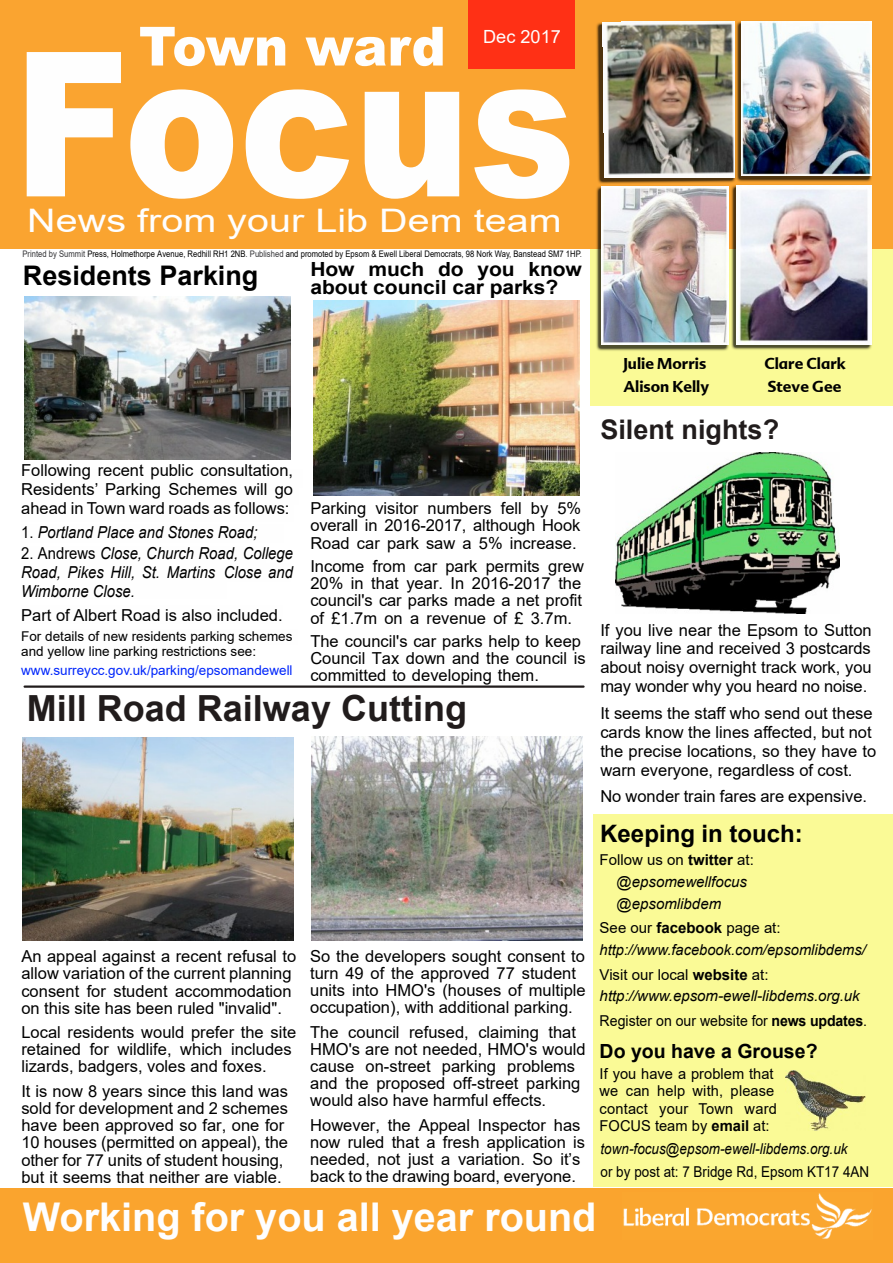
<style>
.page{position:relative;width:893px;height:1263px;background:#fff}
.page>*{position:absolute;margin:0;border:0;box-sizing:border-box;transform-origin:0 0}
.t1{font:900 201.6px "Arial";color:#fefefe;scale:.86 1}
.t2{font:900 54px "Arial";letter-spacing:-.01em;color:#fefefe;scale:.95 1}
.t3{font:700 39.6px "Arial";color:#fefefe}
.t4{font:700 36px "Arial";color:#211c1c}
.t5{font:32.4px "Arial";letter-spacing:.005em;color:#fefefe;scale:1.22 1}
.t6{font:700 27px "Arial";color:#000}
.t7{font:700 27px "Arial";color:#211c1c}
.t8{font:700 24px "Arial";color:#000}
.t9{font:700 19.5px/18px "Arial";color:#000;scale:1.08 1}
.t10{font:700 19.5px "Arial";color:#000}
.t11{font:18.15px "Arial";color:#fefefe}
.t12{font:16.5px/17.1px "Arial";color:#000}
.t13{font:italic 16.5px/18.9px "Arial";color:#000;text-align:justify;scale:.9 1}
.t14{font:italic 15px/21.8px "Arial";color:#000}
.t15{font:15px/17.2px "Arial";letter-spacing:.005em;color:#000}
.t16{font:700 15px "Advert";color:#000}
.t17{font:italic 15px "Arial";color:#000;scale:.9 1}
.t18{font:15px "Arial";letter-spacing:.005em;color:#000;scale:.94 1}
.t19{font:15px "Arial";letter-spacing:.005em;color:#000;scale:.9 1}
.t20{font:13.5px/15.5px "Arial";color:#000}
.t21{font:13.5px "Arial";color:#0026fb}
.t22{font:9px "Arial";letter-spacing:.005em;color:#000;scale:.85 1}
.s1{color:#343437}
.s2{font-style:normal}
.s3{font-weight:700;font-style:normal}
.s4{font-weight:700}
</style>
<div class="page">
<div style="left:0;top:0;width:893px;height:248px;background:#faa430"></div>
<div style="left:468px;top:1px;width:106px;height:68px;background:#ff3015"></div>
<hr style="left:25px;top:685px;width:559px;height:3px;background:#211c1c">
<div style="left:0;top:1188px;width:893px;height:75px;background:#faa42e"></div>
<img style="left:623px;top:1193px;width:249px;height:46px">
<img style="left:24px;top:297px;width:266px;height:162px">
<img style="left:615px;top:452px;width:225px;height:162px">
<div style="left:593px;top:815px;width:300px;height:372px;background:#fafa96"></div>
<img style="left:785px;top:1070px;width:80px;height:60px">
<img style="left:312px;top:737px;width:270px;height:203px">
<img style="left:23px;top:737px;width:271px;height:204px">
<div style="left:591px;top:249px;width:302px;height:156px;background:#fafa96"></div>
<img style="left:596px;top:22px;width:140px;height:162px">
<img style="left:602px;top:21px;width:133px;height:157px">
<img style="left:595px;top:185px;width:277px;height:166px">
<img style="left:737px;top:186px;width:134px;height:158px">
<img style="left:601px;top:187px;width:128px;height:158px">
<img style="left:736px;top:21px;width:136px;height:161px">
<img style="left:742px;top:21px;width:129px;height:155px">
<img style="left:313px;top:301px;width:266px;height:195px">
<h2 class="t2" style="left:139px;top:27px;width:325px">Town ward</h2>
<p class="t11" style="left:483px;top:30px;width:79px">Dec 2017</p>
<h1 class="t1" style="left:14px;top:52px;width:654px">Focus</h1>
<h3 class="t5" style="left:27px;top:209px;width:440px">News from your Lib Dem team</h3>
<p class="t22" style="left:23px;top:251px;width:660px"><span class="s1">Printed by Summit</span> Press, Holmethorpe Avenue, Redhill RH1 2NB<span class="s1">. Published</span> and promoted by Epsom &amp; Ewell Liberal Democrats, 98 Nork Way, Banstead SM7 1HP<span class="s1">.</span></p>
<h3 class="t6" style="left:23px;top:265px;width:237px">Residents Parking</h3>
<p class="t9" style="left:310px;top:262px;width:253px">How much do you know about council car parks?</p>
<p class="t12" style="left:21px;top:462px;width:273px;line-height:18.9px;text-align:justify">Following recent public consultation, Residents’ Parking Schemes will go ahead in Town ward roads as follows:</p>
<p class="t13" style="left:21px;top:524px;width:264px"><span class="s2">1.</span> Portland Place and Stones Road;</p>
<p class="t13" style="left:21px;top:546px;width:304px"><span class="s2">2. Andrews</span> Close, Church Road, College Road, Pikes Hill, St. Martins Close and Wimborne Close.</p>
<p class="t12" style="left:21px;top:608px;width:263px">Part of Albert Road is also included.</p>
<p class="t20" style="left:21px;top:629px;width:273px">For details of new residents parking schemes and yellow line parking restrictions see:</p>
<p class="t21" style="left:21px;top:665px;width:273px">www.surreycc.gov.uk/parking/epsomandewell</p>
<p class="t12" style="left:310px;top:501px;width:272px;text-align:justify">Parking visitor numbers fell by 5% overall in 2016-2017, although Hook Road car park saw a 5% increase.</p>
<p class="t12" style="left:310px;top:559px;width:275px">Income from car park permits grew 20% in that year. In 2016-2017 the council's car parks made a net profit of £1.7m on a revenue of £ 3.7m.</p>
<p class="t12" style="left:310px;top:634px;width:277px">The council's car parks help to keep<br>Council Tax down and the council is committed to developing them.</p>
<h3 class="t4" style="left:27px;top:695px;width:442px">Mill Road Railway Cutting</h3>
<p class="t12" style="left:21px;top:949px;width:276px">An appeal against a recent refusal to allow variation of the current planning consent for student accommodation on this site has been ruled "invalid".</p>
<p class="t12" style="left:21px;top:1025px;width:276px">Local residents would prefer the site retained for wildlife, which includes lizards, badgers, voles and foxes.</p>
<p class="t12" style="left:21px;top:1084px;width:268px">It is now 8 years since this land was sold for development and 2 schemes have been approved so far, one for 10 houses (permitted on appeal), the other for 77 units of student housing, but it seems that neither are viable.</p>
<p class="t12" style="left:310px;top:949px;width:277px">So the developers sought consent to turn 49 of the approved 77 student units into HMO's (houses of multiple occupation), with additional parking.</p>
<p class="t12" style="left:310px;top:1025px;width:277px">The council refused, claiming that HMO's are not needed, HMO's would cause on-street parking problems and the proposed off-street parking would also have harmful effects.</p>
<p class="t12" style="left:310px;top:1118px;width:276px">However, the Appeal Inspector has now ruled that a fresh application is needed, not just a variation. So it’s back to the drawing board, everyone.</p>
<p class="t16" style="left:623px;top:354px;width:84px">Julie Morris</p>
<p class="t16" style="left:764px;top:354px;width:83px">Clare Clark</p>
<p class="t16" style="left:623px;top:377px;width:87px">Alison Kelly</p>
<p class="t16" style="left:767px;top:377px;width:75px">Steve Gee</p>
<h3 class="t7" style="left:600px;top:419px;width:180px">Silent nights?</h3>
<p class="t12" style="left:600px;top:622px;width:273px;line-height:18.9px;text-align:justify">If you live near the Epsom to Sutton railway line and received 3 postcards about noisy overnight track work, you may wonder why you heard no noise.</p>
<p class="t12" style="left:600px;top:705px;width:277px;line-height:18.9px">It seems the staff who send out these cards know the lines affected, but not the precise locations, so they have to warn everyone, regardless of cost.</p>
<p class="t12" style="left:600px;top:789px;width:268px">No wonder train fares are expensive.</p>
<h3 class="t8" style="left:600px;top:824px;width:204px">Keeping in touch:</h3>
<p class="t14" style="left:617px;top:850px;width:139px;text-indent:-17px"><span class="s2">Follow us on</span> <span class="s3">twitter</span> <span class="s2">at: </span>@epsomewellfocus @epsomlibdem</p>
<p class="t14" style="left:600px;top:918px;width:268px"><span class="s2">See our</span> <span class="s3">facebook</span> <span class="s2">page at: </span>http://www.facebook.com/epsomlibdems/</p>
<p class="t14" style="left:600px;top:965px;width:262px"><span class="s2">Visit our local</span> <span class="s3">website</span> <span class="s2">at: </span>http://www.epsom-ewell-libdems.org.uk</p>
<p class="t18" style="left:600px;top:1015px;width:286px">Register on our website for <span class="s4">news updates</span>.</p>
<p class="t10" style="left:600px;top:1043px;width:219px">Do you have a Grouse?</p>
<p class="t15" style="left:600px;top:1067px;width:179px">If you have a problem that we can help with, please contact your Town ward<br>FOCUS team by <span class="s4">email</span> at:</p>
<p class="t17" style="left:600px;top:1143px;width:276px">town-focus@epsom-ewell-libdems.org.uk</p>
<p class="t19" style="left:600px;top:1166px;width:300px">or by post at: 7 Bridge Rd, Epsom KT17 4AN</p>
<h3 class="t3" style="left:23px;top:1202px;width:575px">Working for you all year round</h3>
</div>
